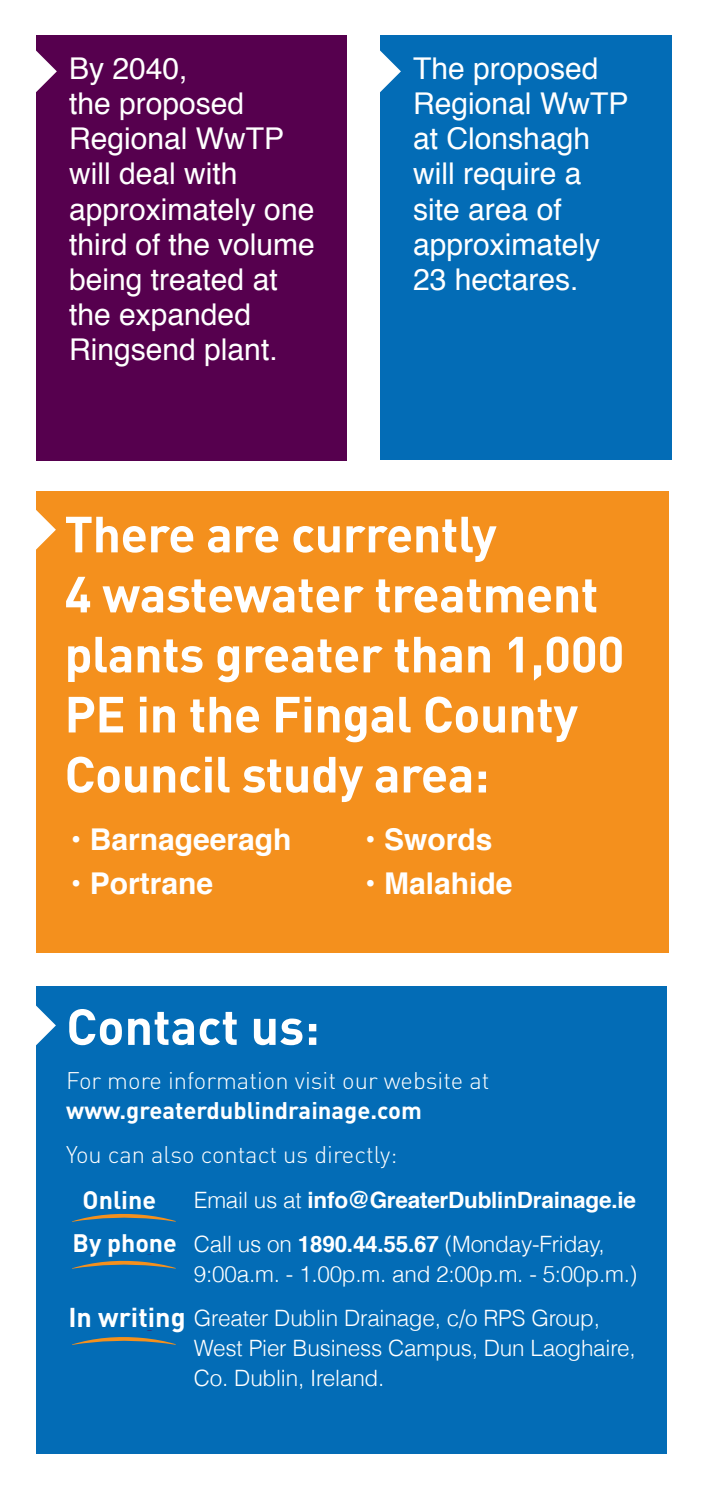
<style>
.page{position:relative;width:702px;height:1489px;background:#fff}
.page>*{position:absolute;margin:0;border:0;box-sizing:border-box;transform-origin:0 0}
.t1{font:700 50px/60px "DIN";letter-spacing:-.01em;color:#fff}
.t2{font:30px/35px "Helvetica";color:#fff}
.t3{font:700 30px "Helvetica";color:#fff}
.t4{font:700 27px "DIN";color:#fff}
.t5{font:700 25px/43px "DIN";color:#fff;text-align:center}
.t6{font:300 23.75px "DIN";color:#fff}
.t7{font:700 23.75px "DIN";color:#fff}
.t8{font:300 22.5px/44.2px "Helvetica";letter-spacing:-.01em;color:#fff}
.t9{font:700 22.5px/44.2px "Helvetica";letter-spacing:-.01em;color:#fff}
.s1{font-weight:300}
</style>
<div class="page">
<div style="left:36px;top:491px;width:632px;height:461px;background:#f4901d"></div>
<svg style="left:36px;top:510px;width:20px;height:40px"></svg>
<hr style="left:701px;top:736px;width:1px;height:576px;background:#036cb6">
<hr style="left:701px;top:0;width:1px;height:120px;background:#f4901d">
<div style="left:36px;top:985px;width:630px;height:468px;background:#036cb6"></div>
<svg style="left:73px;top:1213px;width:102px;height:8px"></svg>
<svg style="left:73px;top:1260px;width:103px;height:8px"></svg>
<svg style="left:74px;top:1337px;width:101px;height:7px"></svg>
<div style="left:380px;top:36px;width:291px;height:423px;background:#036cb6"></div>
<svg style="left:322px;top:35px;width:79px;height:58px"></svg>
<div style="left:36px;top:36px;width:311px;height:425px;background:#56004e"></div>
<svg style="left:36px;top:35px;width:21px;height:57px"></svg>
<svg style="left:36px;top:985px;width:20px;height:61px"></svg>
<hr style="left:701px;top:562px;width:1px;height:174px;background:#f4901d">
<p class="t2" style="left:69px;top:52px;width:247px">By 2040,<br>the proposed<br>Regional WwTP will deal with approximately one third of the volume being treated at the expanded<br>Ringsend plant.</p>
<p class="t2" style="left:413px;top:52px;width:217px">The proposed<br>Regional WwTP at Clonshagh will require a site area of approximately<br>23 hectares.</p>
<h1 class="t1" style="left:64px;top:502px;width:561px">There are currently<br>4 wastewater treatment plants greater than 1,000<br>PE in the Fingal County<br>Council study area:</h1>
<p class="t3" style="left:71px;top:814px;width:222px">• Barnageeragh</p>
<p class="t3" style="left:71px;top:859px;width:144px">• Portrane</p>
<p class="t3" style="left:365px;top:814px;width:129px">• Swords</p>
<p class="t3" style="left:365px;top:859px;width:149px">• Malahide</p>
<h1 class="t1" style="left:66px;top:994px;width:255px">Contact us:</h1>
<p class="t6" style="left:66px;top:1065px;width:425px">For more information visit our website at</p>
<p class="t7" style="left:66px;top:1094px;width:357px">www.greaterdublindrainage.com</p>
<p class="t6" style="left:66px;top:1140px;width:332px">You can also contact us directly:</p>
<p class="t9" style="left:194px;top:1177px;width:443px"><span class="s1">Email us at</span> info@GreaterDublinDrainage.ie<br><span class="s1">Call us on</span> 1890.44.55.67 <span class="s1">(Monday-Friday,</span></p>
<p class="t8" style="left:194px;top:1251px;width:445px">9:00a.m. - 1.00p.m. and 2:00p.m. - 5:00p.m.)<br>Greater Dublin Drainage, c/o RPS Group,</p>
<p class="t8" style="left:194px;top:1332px;width:443px;line-height:30px">West Pier Business Campus, Dun Laoghaire,<br>Co. Dublin, Ireland.</p>
<p class="t5" style="left:73px;top:1177px;width:106px">Online<br>By phone</p>
<p class="t4" style="left:68px;top:1299px;width:119px">In writing</p>
</div>
